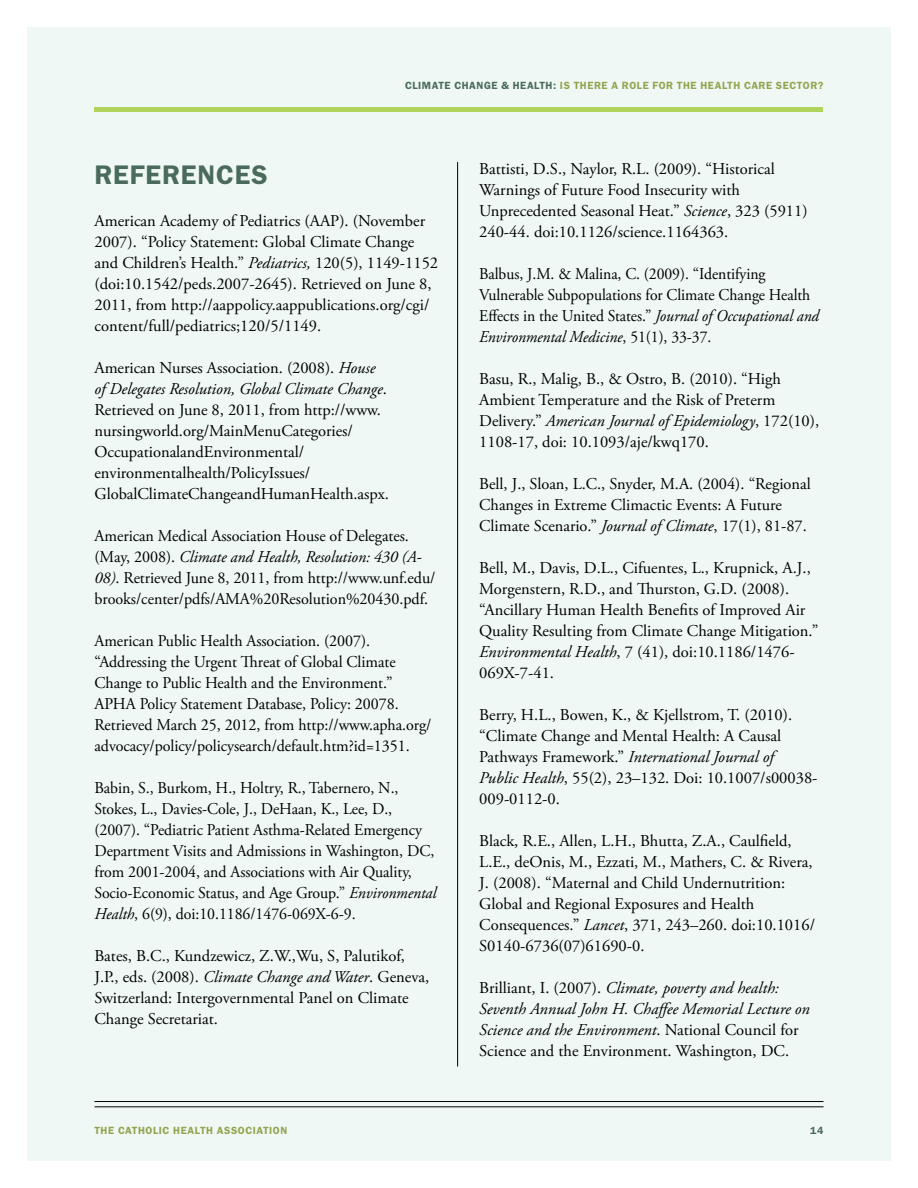
<style>
.page{position:relative;width:918px;height:1188px;background:#fff}
.page>*{position:absolute;margin:0;border:0;box-sizing:border-box;transform-origin:0 0}
.t1{font:600 27px "Franklin Gothic";letter-spacing:.04em;color:#4a6b5b}
.t2{font:16.5px/21px "Adobe Garamond Pro";letter-spacing:-.005em;color:#000}
.t3{font:16.5px/21px "Adobe Garamond Pro";letter-spacing:-.005em;color:#000;scale:.96 1}
.t4{font:16.5px/21px "Adobe Garamond Pro";letter-spacing:-.005em;color:#000;scale:.95 1}
.t5{font:italic 16.5px/21px "Adobe Garamond Pro";color:#000}
.t6{font:600 10.5px "Franklin Gothic";letter-spacing:.05em;color:#92a54f}
.t7{font:600 10.5px "Franklin Gothic";color:#4a6b5b}
.s1{color:#4a6b5b}
.s2{font-style:italic}
.s3{font-style:normal}
</style>
<div class="page">
<div style="left:27px;top:27px;width:864px;height:1134px;background:#eff8f5"></div>
<hr style="left:457px;top:162px;width:1px;height:904px;background:#000">
<div style="left:94px;top:107px;width:730px;height:5px;background:#b0d35c"></div>
<hr style="left:94px;top:1101px;width:730px;height:1px;background:#000">
<hr style="left:94px;top:1107px;width:730px;height:1px;background:#000">
<p class="t6" style="left:405px;top:80px;width:420px"><span class="s1">CLIMATE CHANGE &amp; HEALTH:</span> IS THERE A ROLE FOR THE HEALTH CARE SECTOR?</p>
<h1 class="t1" style="left:94px;top:159px;width:175px">REFERENCES</h1>
<p class="t2" style="left:94px;top:211px;width:345px">American Academy of Pediatrics (AAP). (November 2007). “Policy Statement: Global Climate Change and Children’s Health.” <span class="s2">Pediatrics,</span> 120(5), 1149-1152 (doi:10.1542/peds.2007-2645). Retrieved on June 8, 2011, from http://aappolicy.aappublications.org/cgi/ content/full/pediatrics;120/5/1149.</p>
<p class="t2" style="left:94px;top:358px;width:296px">American Nurses Association. (2008). <span class="s2">House of Delegates Resolution, Global Climate Change</span>.<br>Retrieved on June 8, 2011, from http://www. nursingworld.org/MainMenuCategories/ OccupationalandEnvironmental/ environmentalhealth/PolicyIssues/ GlobalClimateChangeandHumanHealth.aspx.</p>
<p class="t2" style="left:94px;top:526px;width:343px">American Medical Association House of Delegates. (May, 2008). <span class="s2">Climate and Health, Resolution: 430 (A-08)</span>. Retrieved June 8, 2011, from http://www.unf.edu/ brooks/center/pdfs/AMA%20Resolution%20430.pdf.</p>
<p class="t2" style="left:94px;top:631px;width:338px">American Public Health Association. (2007). “Addressing the Urgent Threat of Global Climate Change to Public Health and the Environment.” APHA Policy Statement Database, Policy: 20078.<br>Retrieved March 25, 2012, from http://www.apha.org/ advocacy/policy/policysearch/default.htm?id=1351.</p>
<p class="t3" style="left:94px;top:778px;width:358px">Babin, S., Burkom, H., Holtry, R., Tabernero, N., Stokes, L., Davies-Cole, J., DeHaan, K., Lee, D., (2007). “Pediatric Patient Asthma-Related Emergency Department Visits and Admissions in Washington, DC, from 2001-2004, and Associations with Air Quality, Socio-Economic Status, and Age Group.” <span class="s2">Environmental Health</span>, 6(9), doi:10.1186/1476-069X-6-9.</p>
<p class="t2" style="left:94px;top:946px;width:336px">Bates, B.C., Kundzewicz, Z.W.,Wu, S, Palutikof, J.P., eds. (2008). <span class="s2">Climate Change and Water</span>. Geneva, Switzerland: Intergovernmental Panel on Climate Change Secretariat.</p>
<p class="t2" style="left:479px;top:159px;width:330px">Battisti, D.S., Naylor, R.L. (2009). “Historical Warnings of Future Food Insecurity with Unprecedented Seasonal Heat.” <span class="s2">Science</span>, 323 (5911)<br>240-44. doi:10.1126/science.1164363.</p>
<p class="t4" style="left:479px;top:264px;width:359px">Balbus, J.M. &amp; Malina, C. (2009). “Identifying Vulnerable Subpopulations for Climate Change Health Effects in the United States.” <span class="s2">Journal of Occupational and Environmental Medicine</span>, 51(1), 33-37.</p>
<p class="t2" style="left:479px;top:369px;width:341px">Basu, R., Malig, B., &amp; Ostro, B. (2010). “High Ambient Temperature and the Risk of Preterm Delivery.” <span class="s2">American Journal of Epidemiology</span>, 172(10), 1108-17, doi: 10.1093/aje/kwq170.</p>
<p class="t2" style="left:479px;top:474px;width:333px">Bell, J., Sloan, L.C., Snyder, M.A. (2004). “Regional<br>Changes in Extreme Climactic Events: A Future<br>Climate Scenario.” <span class="s2">Journal of Climate</span>, 17(1), 81-87.</p>
<p class="t2" style="left:479px;top:558px;width:341px">Bell, M., Davis, D.L., Cifuentes, L., Krupnick, A.J., Morgenstern, R.D., and Thurston, G.D. (2008). “Ancillary Human Health Benefits of Improved Air Quality Resulting from Climate Change Mitigation.” <span class="s2">Environmental Health</span>, 7 (41), doi:10.1186/1476- 069X-7-41.</p>
<p class="t2" style="left:479px;top:705px;width:340px">Berry, H.L., Bowen, K., &amp; Kjellstrom, T. (2010). “Climate Change and Mental Health: A Causal Pathways Framework.” <span class="s2">International Journal of<br>Public Health</span>, 55(2), 23–132. Doi: 10.1007/s00038- 009-0112-0.</p>
<p class="t2" style="left:479px;top:831px;width:337px">Black, R.E., Allen, L.H., Bhutta, Z.A., Caulfield, L.E., deOnis, M., Ezzati, M., Mathers, C. &amp; Rivera, J. (2008). “Maternal and Child Undernutrition:<br>Global and Regional Exposures and Health Consequences.” <span class="s2">Lancet</span>, 371, 243–260. doi:10.1016/ S0140-6736(07)61690-0.</p>
<p class="t5" style="left:479px;top:978px;width:332px"><span class="s3">Brilliant, I. (2007).</span> Climate, poverty and health:<br>Seventh Annual John H. Chaffee Memorial Lecture on Science and the Environment<span class="s3">. National Council for Science and the Environment. Washington, DC.</span></p>
<p class="t6" style="left:94px;top:1124px;width:194px">THE CATHOLIC HEALTH ASSOCIATION</p>
<p class="t7" style="left:810px;top:1124px;width:15px">14</p>
</div>
